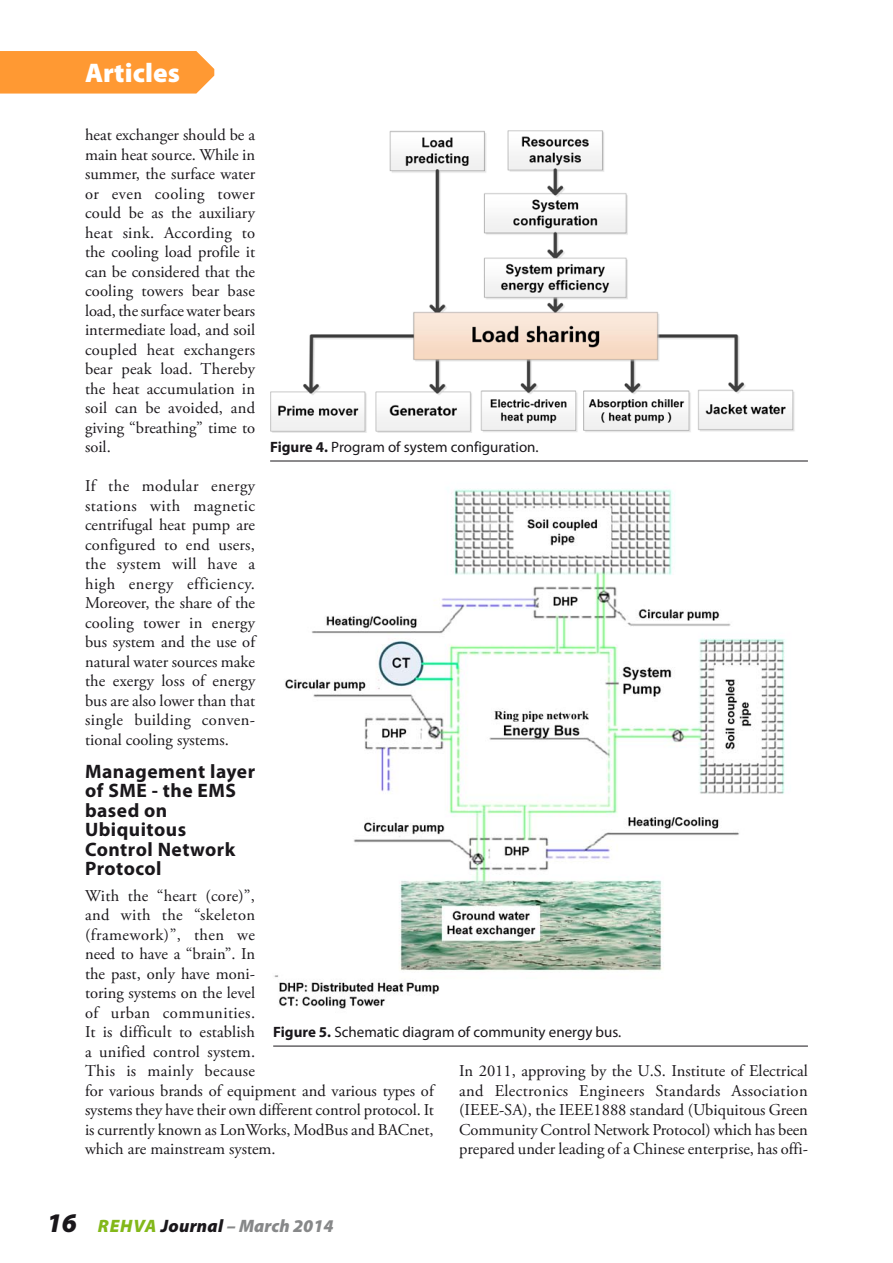
<style>
.page{position:relative;width:893px;height:1263px;background:#fff}
.page>*{position:absolute;margin:0;border:0;box-sizing:border-box;transform-origin:0 0}
.t1{font:900 27px "Myriad Pro";letter-spacing:.005em;color:#fff}
.t2{font:700 19.5px/19.5px "Myriad Pro";letter-spacing:.025em;color:#1a171b}
.t3{font:italic 900 18px "Myriad Pro";letter-spacing:.015em;color:#878889}
.t4{font:16.5px/19.5px "Adobe Garamond Pro";color:#1a171b;text-align:justify}
.t5{font:15px "Myriad Pro";color:#1a171b}
.s1{font-weight:700}
.s2{font-size:27px;color:#1a171b}
.s3{color:#83b819}
.s4{color:#1a171b}
</style>
<div class="page">
<img style="left:274px;top:489px;width:511px;height:520px">
<hr style="left:270px;top:461px;width:538px;height:1px;background:#1a171b">
<img style="left:270px;top:130px;width:525px;height:303px">
<hr style="left:273px;top:1046px;width:535px;height:1px;background:#1a171b">
<div style="left:0;top:51px;width:214px;height:43px;background:#f93"></div>
<h1 class="t1" style="left:85px;top:54px;width:96px">Articles</h1>
<p class="t4" style="left:85px;top:126px;width:172px">heat exchanger should be a main heat source. While in summer, the surface water or even cooling tower could be as the auxiliary heat sink. According to the cooling load profile it can be considered that the cooling towers bear base load, the surface water bears intermediate load, and soil coupled heat exchangers bear peak load. Thereby the heat accumulation in soil can be avoided, and giving “breathing” time to soil.</p>
<p class="t4" style="left:85px;top:477px;width:172px">If the modular energy stations with magnetic centrifugal heat pump are configured to end users, the system will have a high energy efficiency.<br>Moreover, the share of the cooling tower in energy bus system and the use of natural water sources make the exergy loss of energy bus are also lower than that single building conven&shy;tional cooling systems.</p>
<p class="t2" style="left:85px;top:761px;width:172px">Management layer of SME - the EMS based on<br>Ubiquitous<br>Control Network<br>Protocol</p>
<p class="t4" style="left:85px;top:886px;width:350px;text-align:left">With the “heart (core)”,<br>and with the “skeleton<br>(framework)”, then we<br>need to have a “brain”. In<br>the past, only have moni-<br>toring systems on the level<br>of urban communities.<br>It is difficult to establish<br>a unified control system.<br>This is mainly because<br>for various brands of equipment and various types of systems they have their own different control protocol. It is currently known as LonWorks, ModBus and BACnet, which are mainstream system.</p>
<p class="t5" style="left:270px;top:438px;width:270px"><span class="s1">Figure 4.</span> Program of system configuration.</p>
<p class="t5" style="left:273px;top:1023px;width:350px"><span class="s1">Figure 5.</span> Schematic diagram of community energy bus.</p>
<p class="t4" style="left:459px;top:1062px;width:350px">In 2011, approving by the U.S. Institute of Electrical and Electronics Engineers Standards Association (IEEE-SA), the IEEE1888 standard (Ubiquitous Green Community Control Network Protocol) which has been prepared under leading of a Chinese enterprise, has offi-</p>
<p class="t3" style="left:47px;top:1214px;width:288px"><span class="s2">16</span> <span class="s3">REHVA</span> <span class="s4">Journal</span> – March 2014</p>
</div>
